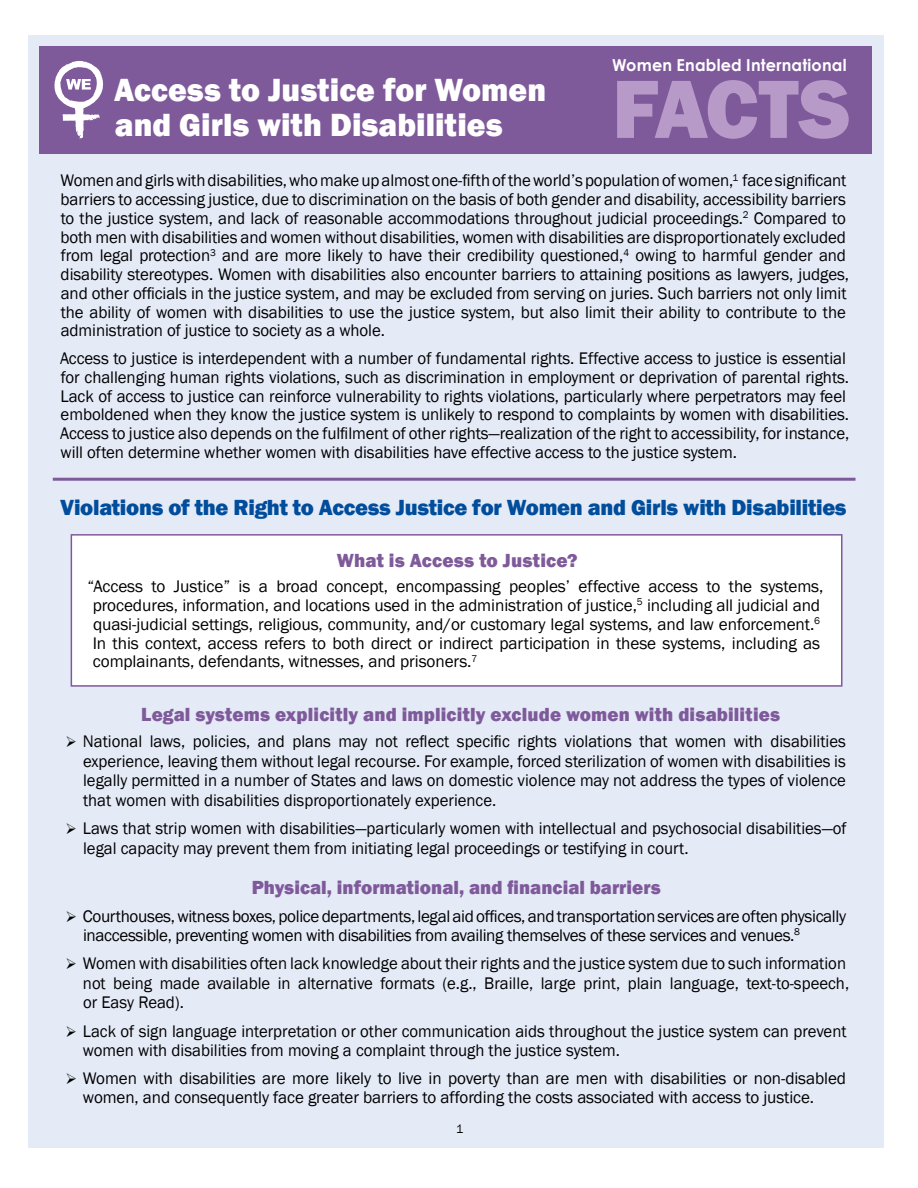
<style>
.page{position:relative;width:918px;height:1188px;background:#fff}
.page>*{position:absolute;margin:0;border:0;box-sizing:border-box;transform-origin:0 0}
.t1{font:800 85.5px "Franklin Gothic";letter-spacing:-.015em;color:#b79ac7}
.t2{font:800 33px/34.5px "Franklin Gothic";color:#fff}
.t3{font:800 22.5px "Franklin Gothic";letter-spacing:-.01em;color:#004d9c}
.t4{font:800 19.5px "Franklin Gothic";letter-spacing:.005em;color:#7f5a9b}
.t5{font:17.25px/18.8px "Franklin Gothic";letter-spacing:-.005em;color:#000}
.t6{font:700 16.5px "Century Gothic";letter-spacing:.01em;color:#fff}
.t7{font:12.3px "Franklin Gothic";color:#000}
</style>
<div class="page">
<div style="left:28px;top:35px;width:856px;height:1113px;background:#e5eaf7"></div>
<div style="left:40px;top:46px;width:832px;height:108px;background:#7f5a9b"></div>
<div style="left:71px;top:535px;width:771px;height:151px;background:#fff"></div>
<div style="left:71px;top:534px;width:772px;height:153px;border:2px solid #7f5a9b"></div>
<svg style="left:54px;top:61px;width:49px;height:78px"></svg>
<hr style="left:53px;top:478px;width:803px;height:3px;background:#7f5a9b">
<p class="t6" style="left:612px;top:52px;width:236px">Women Enabled International</p>
<h2 class="t2" style="left:114px;top:73px;width:433px">Access to Justice for Women and Girls with Disabilities</h2>
<p class="t5" style="left:60px;top:172px;width:790px">Women and girls with disabilities, who make up almost one-fifth of the world’s population of women,<sup>1</sup> face significant barriers to accessing justice, due to discrimination on the basis of both gender and disability, accessibility barriers to the justice system, and lack of reasonable accommodations throughout judicial proceedings.<sup>2</sup> Compared to both men with disabilities and women without disabilities, women with disabilities are disproportionately excluded from legal protection<sup>3</sup> and are more likely to have their credibility questioned,<sup>4</sup> owing to harmful gender and disability stereotypes. Women with disabilities also encounter barriers to attaining positions as lawyers, judges, and other officials in the justice system, and may be excluded from serving on juries. Such barriers not only limit the ability of women with disabilities to use the justice system, but also limit their ability to contribute to the administration of justice to society as a whole.</p>
<p class="t5" style="left:60px;top:349px;width:791px">Access to justice is interdependent with a number of fundamental rights. Effective access to justice is essential for challenging human rights violations, such as discrimination in employment or deprivation of parental rights.<br>Lack of access to justice can reinforce vulnerability to rights violations, particularly where perpetrators may feel emboldened when they know the justice system is unlikely to respond to complaints by women with disabilities.<br>Access to justice also depends on the fulfilment of other rights—realization of the right to accessibility, for instance, will often determine whether women with disabilities have effective access to the justice system.</p>
<h3 class="t3" style="left:60px;top:493px;width:788px">Violations of the Right to Access Justice for Women and Girls with Disabilities</h3>
<p class="t4" style="left:337px;top:548px;width:242px">What is Access to Justice?</p>
<p class="t5" style="left:93px;top:578px;width:732px;text-indent:-5px">“Access to Justice” is a broad concept, encompassing peoples’ effective access to the systems, procedures, information, and locations used in the administration of justice,<sup>5</sup> including all judicial and quasi-judicial settings, religious, community, and/or customary legal systems, and law enforcement.<sup>6<br></sup>In this context, access refers to both direct or indirect participation in these systems, including as complainants, defendants, witnesses, and prisoners.<sup>7</sup></p>
<p class="t4" style="left:141px;top:702px;width:640px">Legal systems explicitly and implicitly exclude women with disabilities</p>
<p class="t5" style="left:83px;top:732px;width:764px;line-height:19.5px;text-align:justify;text-indent:-18px">➢ National laws, policies, and plans may not reflect specific rights violations that women with disabilities experience, leaving them without legal recourse. For example, forced sterilization of women with disabilities is legally permitted in a number of States and laws on domestic violence may not address the types of violence that women with disabilities disproportionately experience.</p>
<p class="t5" style="left:83px;top:819px;width:765px;line-height:19.5px;text-indent:-18px">➢ Laws that strip women with disabilities—particularly women with intellectual and psychosocial disabilities—of legal capacity may prevent them from initiating legal proceedings or testifying in court.</p>
<p class="t4" style="left:252px;top:875px;width:410px">Physical, informational, and financial barriers</p>
<p class="t5" style="left:83px;top:907px;width:765px;text-indent:-18px">➢ Courthouses, witness boxes, police departments, legal aid offices, and transportation services are often physically inaccessible, preventing women with disabilities from availing themselves of these services and venues.<sup>8</sup></p>
<p class="t5" style="left:83px;top:954px;width:768px;line-height:19.5px;text-indent:-18px">➢ Women with disabilities often lack knowledge about their rights and the justice system due to such information not being made available in alternative formats (e.g., Braille, large print, plain language, text-to-speech, or Easy Read).</p>
<p class="t5" style="left:83px;top:1022px;width:765px;line-height:19.5px;text-indent:-17px">➢ Lack of sign language interpretation or other communication aids throughout the justice system can prevent women with disabilities from moving a complaint through the justice system.</p>
<p class="t5" style="left:83px;top:1069px;width:765px;text-indent:-18px">➢ Women with disabilities are more likely to live in poverty than are men with disabilities or non-disabled women, and consequently face greater barriers to affording the costs associated with access to justice.</p>
<h1 class="t1" style="left:612px;top:54px;width:240px">FACTS</h1>
<p class="t7" style="left:456px;top:1122px;width:9px">1</p>
</div>
